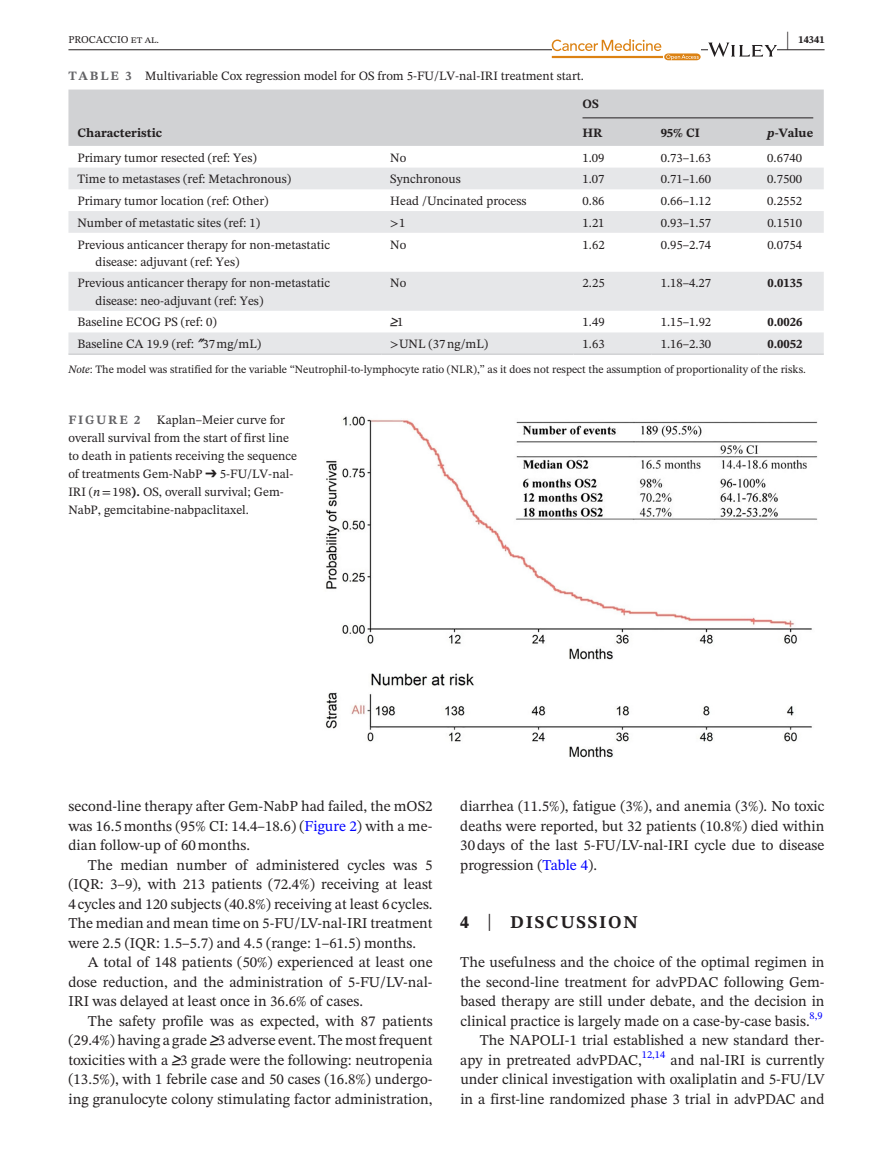
<style>
.page{position:relative;width:893px;height:1174px;background:#fff}
.page>*{position:absolute;margin:0;border:0;box-sizing:border-box;transform-origin:0 0}
.t1{font:700 21px "STIX Two Text";color:#231f20;scale:.42 1}
.t2{font:700 18px "STIX Two Text";letter-spacing:.1em;color:#231f20}
.t3{font:15px/19.5px "STIX Two Text";color:#231f20;text-align:justify}
.t4{font:12.75px/18px "STIX Two Text";color:#231f20}
.t5{font:700 12.75px "STIX Two Text";color:#231f20}
.t6{font:700 12.75px "STIX Two Text";letter-spacing:.14em;color:#636366}
.t7{font:12.75px "STIX";color:#231f20}
.t8{font:11.25px "STIX Two Text";color:#231f20}
.t9{font:10.5px "STIX Two Text";color:#231f20}
.t10{font:10.5px "STIX Two Text";color:#00f}
.t11{font:700 10.5px "STIX Two Text";color:#231f20}
.s1{font-weight:700;color:#636366}
.s2{font-style:italic}
.s3{font-family:"STIX Two Text"}
.s4{font-family:"STIX"}
.s5{font-family:"Arial Unicode MS"}
.s6{font-weight:700}
.s7{color:#00f}
.s8{font-weight:400;font-size:23.7px}
</style>
<div class="page">
<hr style="left:68px;top:49px;width:756px;height:1px;background:#231f20">
<svg style="left:552px;top:39px;width:149px;height:21px"></svg>
<svg style="left:708px;top:43px;width:69px;height:14px"></svg>
<div style="left:68px;top:90px;width:756px;height:56px;background:#d1d2d4"></div>
<svg style="left:68px;top:168px;width:756px;height:185px;fill:#e6e7e9"></svg>
<hr style="left:68px;top:353px;width:313px;height:2px;background:#d1d2d4">
<hr style="left:381px;top:353px;width:192px;height:2px;background:#d1d2d4">
<hr style="left:573px;top:353px;width:79px;height:2px;background:#d1d2d4">
<hr style="left:652px;top:353px;width:106px;height:2px;background:#d1d2d4">
<hr style="left:758px;top:353px;width:66px;height:2px;background:#d1d2d4">
<hr style="left:582px;top:117px;width:231px;height:1px;background:#231f20">
<img style="left:325px;top:416px;width:493px;height:342px">
<h1 class="t1" style="left:787px;top:24px;width:8px">|</h1>
<p class="t9" style="left:68px;top:32px;width:92px">PROCACCIO et al.</p>
<p class="t11" style="left:798px;top:32px;width:27px">14341</p>
<p class="t4" style="left:68px;top:66px;width:517px"><span class="s1">TABLE 3</span> Multivariable Cox regression model for OS from 5-FU/LV-nal-IRI treatment start.</p>
<p class="t5" style="left:77px;top:123px;width:86px">Characteristic</p>
<p class="t5" style="left:582px;top:95px;width:18px">OS</p>
<p class="t5" style="left:582px;top:123px;width:22px">HR</p>
<p class="t5" style="left:661px;top:123px;width:41px">95% CI</p>
<p class="t5" style="left:767px;top:123px;width:47px"><span class="s2">p</span>-Value</p>
<p class="t4" style="left:77px;top:148px;width:181px">Primary tumor resected (ref: Yes)</p>
<p class="t4" style="left:390px;top:148px;width:18px">No</p>
<p class="t4" style="left:582px;top:148px;width:24px">1.09</p>
<p class="t4" style="left:661px;top:148px;width:52px">0.73–1.63</p>
<p class="t4" style="left:767px;top:148px;width:36px">0.6740</p>
<p class="t4" style="left:77px;top:170px;width:215px">Time to metastases (ref: Metachronous)</p>
<p class="t4" style="left:390px;top:170px;width:72px">Synchronous</p>
<p class="t4" style="left:582px;top:170px;width:24px">1.07</p>
<p class="t4" style="left:661px;top:170px;width:52px">0.71–1.60</p>
<p class="t4" style="left:767px;top:170px;width:36px">0.7500</p>
<p class="t4" style="left:77px;top:192px;width:193px">Primary tumor location (ref: Other)</p>
<p class="t4" style="left:390px;top:192px;width:138px">Head /Uncinated process</p>
<p class="t4" style="left:583px;top:192px;width:24px">0.86</p>
<p class="t4" style="left:661px;top:192px;width:52px">0.66–1.12</p>
<p class="t4" style="left:767px;top:192px;width:36px">0.2552</p>
<p class="t4" style="left:77px;top:213px;width:184px">Number of metastatic sites (ref: 1)</p>
<p class="t7" style="left:390px;top:214px;width:17px">&gt;<span class="s3">1</span></p>
<p class="t4" style="left:583px;top:213px;width:24px">1.21</p>
<p class="t4" style="left:661px;top:213px;width:52px">0.93–1.57</p>
<p class="t4" style="left:767px;top:213px;width:36px">0.1510</p>
<p class="t4" style="left:96px;top:235px;width:236px;line-height:17.2px;text-indent:-18px">Previous anticancer therapy for non-metastatic disease: adjuvant (ref: Yes)</p>
<p class="t4" style="left:390px;top:235px;width:18px">No</p>
<p class="t4" style="left:583px;top:235px;width:24px">1.62</p>
<p class="t4" style="left:661px;top:235px;width:52px">0.95–2.74</p>
<p class="t4" style="left:767px;top:235px;width:36px">0.0754</p>
<p class="t4" style="left:96px;top:274px;width:236px;line-height:17.2px;text-indent:-18px">Previous anticancer therapy for non-metastatic disease: neo-adjuvant (ref: Yes)</p>
<p class="t4" style="left:390px;top:274px;width:18px">No</p>
<p class="t4" style="left:583px;top:274px;width:24px">2.25</p>
<p class="t4" style="left:661px;top:274px;width:52px">1.18–4.27</p>
<p class="t5" style="left:767px;top:274px;width:37px">0.0135</p>
<p class="t4" style="left:78px;top:313px;width:141px">Baseline ECOG PS (ref: 0)</p>
<p class="t4" style="left:390px;top:313px;width:15px">≥1</p>
<p class="t4" style="left:583px;top:313px;width:24px">1.49</p>
<p class="t4" style="left:661px;top:313px;width:52px">1.15–1.92</p>
<p class="t5" style="left:767px;top:313px;width:37px">0.0026</p>
<p class="t4" style="left:78px;top:335px;width:185px">Baseline CA 19.9 (ref: ≤37mg/mL)</p>
<p class="t4" style="left:390px;top:335px;width:99px"><span class="s4">&gt;</span>UNL (37ng/mL)</p>
<p class="t4" style="left:583px;top:335px;width:24px">1.63</p>
<p class="t4" style="left:661px;top:335px;width:52px">1.16–2.30</p>
<p class="t5" style="left:767px;top:335px;width:37px">0.0052</p>
<p class="t8" style="left:68px;top:361px;width:739px"><span class="s2">Note</span>: The model was stratified for the variable “Neutrophil-to-lymphocyte ratio (NLR),” as it does not respect the assumption of proportionality of the risks.</p>
<p class="t6" style="left:68px;top:410px;width:73px">FIGURE 2</p>
<p class="t4" style="left:68px;top:410px;width:230px;text-indent:88px">Kaplan–Meier curve for overall survival from the start of first line to death in patients receiving the sequence of treatments Gem-NabP <span class="s5">➔</span> 5-FU/LV-nal-IRI (<span class="s2">n</span><span class="s4">=</span>198<span class="s6">).</span> OS, overall survival; Gem-NabP, gemcitabine-nabpaclitaxel.</p>
<p class="t3" style="left:68px;top:796px;width:366px">second-line therapy after Gem-NabP had failed, the mOS2 was 16.5months (95% CI: 14.4–18.6) (<span class="s7">Figure 2</span>) with a me&shy;dian follow-up of 60months.</p>
<p class="t3" style="left:68px;top:855px;width:366px;text-indent:20px">The median number of administered cycles was 5 (IQR: 3–9), with 213 patients (72.4%) receiving at least 4 cycles and 120 subjects (40.8%) receiving at least 6 cycles.<br>The median and mean time on 5-FU/LV-nal-IRI treatment were 2.5 (IQR: 1.5–5.7) and 4.5 (range: 1–61.5) months.</p>
<p class="t3" style="left:68px;top:952px;width:366px;text-indent:19px">A total of 148 patients (50%) experienced at least one dose reduction, and the administration of 5-FU/LV-nal-IRI was delayed at least once in 36.6% of cases.</p>
<p class="t3" style="left:68px;top:1011px;width:366px;text-indent:20px">The safety profile was as expected, with 87 patients (29.4%) having a grade ≥3 adverse event.The most frequent toxicities with a ≥3 grade were the following: neutropenia (13.5%), with 1 febrile case and 50 cases (16.8%) undergo&shy;ing granulocyte colony stimulating factor administration,</p>
<p class="t3" style="left:460px;top:796px;width:366px">diarrhea (11.5%), fatigue (3%), and anemia (3%). No toxic deaths were reported, but 32 patients (10.8%) died within 30days of the last 5-FU/LV-nal-IRI cycle due to disease progression (<span class="s7">Table 4</span>).</p>
<p class="t2" style="left:460px;top:909px;width:179px">4 <span class="s8">|</span> DISCUSSION</p>
<p class="t3" style="left:460px;top:952px;width:366px">The usefulness and the choice of the optimal regimen in the second-line treatment for advPDAC following Gem&shy;based therapy are still under debate, and the decision in clinical practice is largely made on a case-by-case basis.</p>
<p class="t10" style="left:810px;top:1008px;width:15px">8,9</p>
<p class="t3" style="left:460px;top:1030px;width:366px;text-indent:20px">The NAPOLI-1 trial established a new standard ther&shy;apy in pretreated advPDAC,</p>
<p class="t10" style="left:642px;top:1047px;width:25px">12,14</p>
<p class="t3" style="left:460px;top:1050px;width:366px;text-indent:210px">and nal-IRI is currently under clinical investigation with oxaliplatin and 5-FU/LV in a first-line randomized phase 3 trial in advPDAC and</p>
</div>
